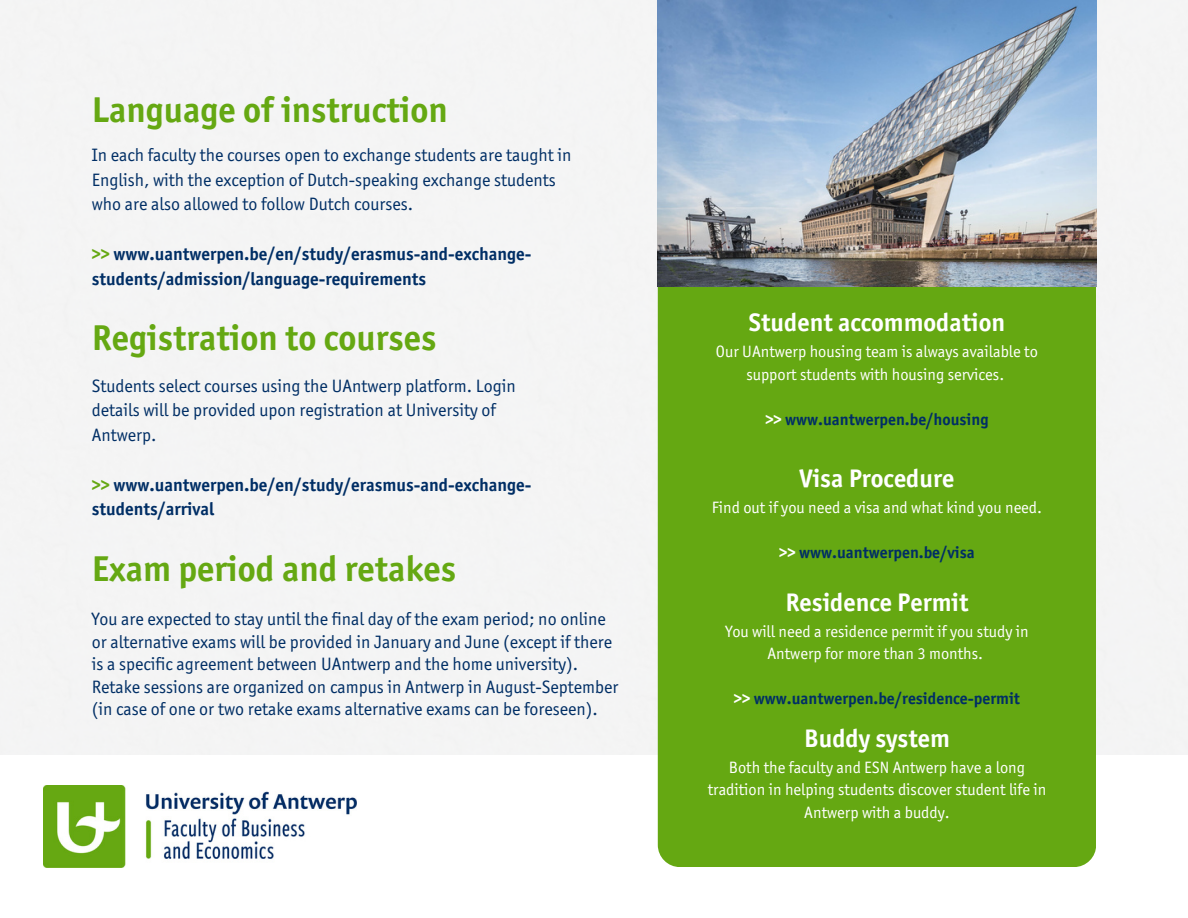
<style>
.page{position:relative;width:1188px;height:918px;background:#fff}
.page>*{position:absolute;margin:0;border:0;box-sizing:border-box;transform-origin:0 0}
.t1{font:700 36px "Officina Sans ITC Std";color:#65a812}
.t2{font:700 25.5px "Officina Sans ITC Std";color:#fff}
.t3{font:18px/24.8px "Officina Sans ITC Std";color:#002e65}
.t4{font:700 18px/24.8px "Officina Sans ITC Std";color:#002e65}
.t5{font:16.5px/22.5px "Officina Sans ITC Std";color:#fff;text-align:center}
.t6{font:700 16.5px "Officina Sans ITC Std";color:#002e65}
.s1{color:#65a812}
.s2{color:#fff}
</style>
<div class="page">
<div style="left:0;top:0;width:1188px;height:755px;background:#f4f4f4"></div>
<div style="left:658px;top:261px;width:438px;height:606px;background:#65a812;border-radius:22px"></div>
<img style="left:658px;top:0;width:439px;height:287px">
<img style="left:44px;top:785px;width:313px;height:82px">
<p class="t1" style="left:92px;top:96px;width:358px">Language of instruction</p>
<p class="t3" style="left:92px;top:144px;width:481px">In each faculty the courses open to exchange students are taught in<br>English, with the exception of Dutch-speaking exchange students who are also allowed to follow Dutch courses.</p>
<p class="t4" style="left:92px;top:243px;width:441px"><span class="s1">&gt;&gt;</span> www.uantwerpen.be/en/study/erasmus-and-exchange&shy;students/admission/language-requirements</p>
<p class="t1" style="left:92px;top:324px;width:346px">Registration to courses</p>
<p class="t3" style="left:92px;top:375px;width:425px">Students select courses using the UAntwerp platform. Login details will be provided upon registration at University of<br>Antwerp.</p>
<p class="t4" style="left:92px;top:474px;width:441px"><span class="s1">&gt;&gt;</span> www.uantwerpen.be/en/study/erasmus-and-exchange&shy;students/arrival</p>
<p class="t1" style="left:92px;top:555px;width:366px">Exam period and retakes</p>
<p class="t3" style="left:92px;top:609px;width:528px;line-height:22.5px">You are expected to stay until the final day of the exam period; no online or alternative exams will be provided in January and June (except if there is a specific agreement between UAntwerp and the home university).<br>Retake sessions are organized on campus in Antwerp in August-September (in case of one or two retake exams alternative exams can be foreseen).</p>
<p class="t2" style="left:749px;top:313px;width:258px">Student accommodation</p>
<p class="t5" style="left:716px;top:342px;width:324px">Our UAntwerp housing team is always available to support students with housing services.</p>
<p class="t6" style="left:765px;top:413px;width:225px"><span class="s2">&gt;&gt;</span> www.uantwerpen.be/housing</p>
<p class="t2" style="left:800px;top:468px;width:156px">Visa Procedure</p>
<p class="t5" style="left:712px;top:497px;width:332px">Find out if you need a visa and what kind you need.</p>
<p class="t6" style="left:779px;top:546px;width:197px"><span class="s2">&gt;&gt;</span> www.uantwerpen.be/visa</p>
<p class="t2" style="left:785px;top:592px;width:185px">Residence Permit</p>
<p class="t5" style="left:725px;top:621px;width:305px">You will need a residence permit if you study in<br>Antwerp for more than 3 months.</p>
<p class="t6" style="left:734px;top:692px;width:288px"><span class="s2">&gt;&gt;</span> www.uantwerpen.be/residence-permit</p>
<p class="t2" style="left:804px;top:728px;width:147px">Buddy system</p>
<p class="t5" style="left:708px;top:757px;width:340px">Both the faculty and ESN Antwerp have a long tradition in helping students discover student life in<br>Antwerp with a buddy.</p>
</div>
